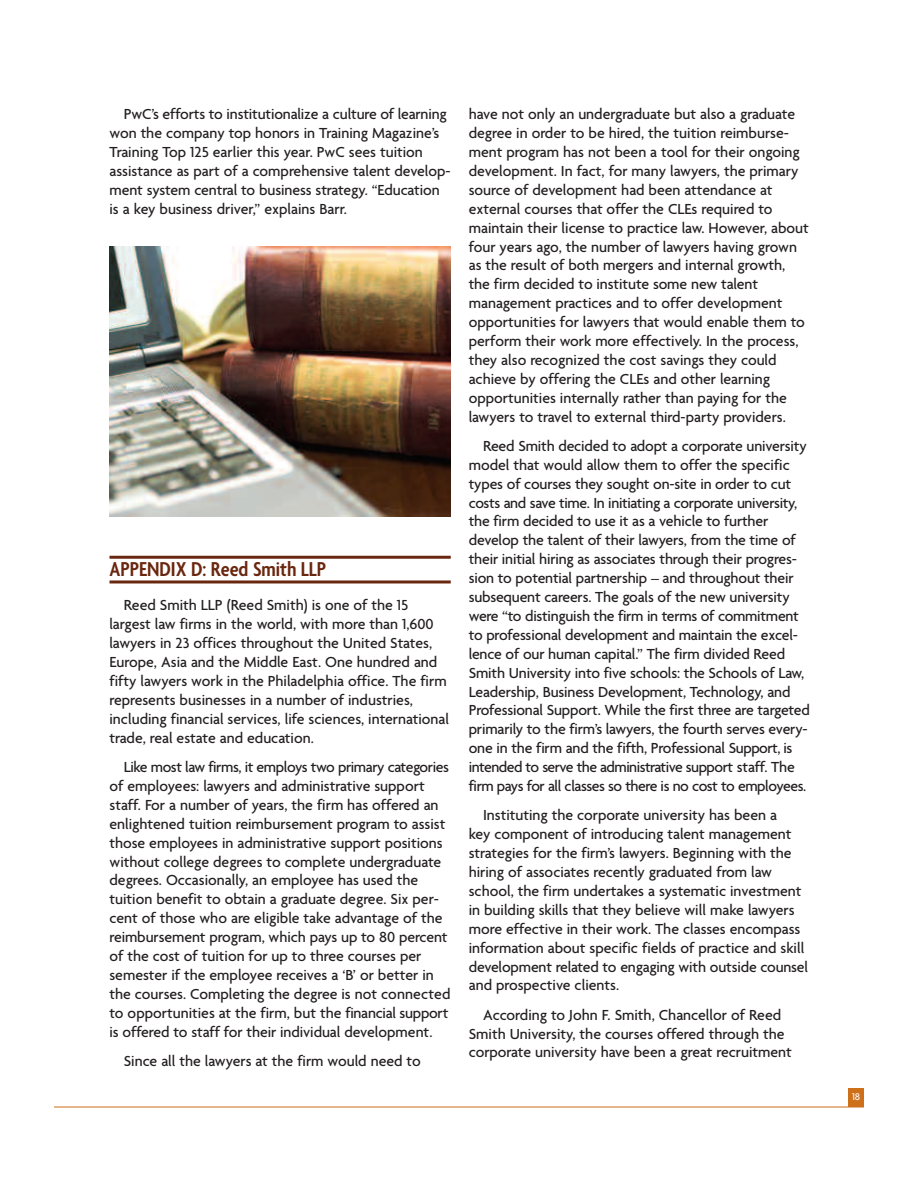
<style>
.page{position:relative;width:918px;height:1188px;background:#fff}
.page>*{position:absolute;margin:0;border:0;box-sizing:border-box;transform-origin:0 0}
.t1{font:600 condensed 21.75px "Agenda";color:#6a270f}
.t2{font:500 15.75px/18.9px "Agenda";color:#231f20}
.t3{font:500 10.5px "Agenda";color:#fff}
</style>
<div class="page">
<hr style="left:54px;top:1107px;width:810px;height:1px;background:#ce6f19">
<div style="left:848px;top:1088px;width:16px;height:19px;background:#ce6f19"></div>
<hr style="left:110px;top:556px;width:341px;height:3px;background:#6a270f">
<hr style="left:110px;top:580px;width:341px;height:3px;background:#6a270f">
<img style="left:110px;top:247px;width:341px;height:270px">
<p class="t2" style="left:110px;top:104px;width:343px;text-indent:14px">PwC’s efforts to institutionalize a culture of learning won the company top honors in Training Magazine’s Training Top 125 earlier this year. PwC sees tuition assistance as part of a comprehensive talent develop&shy;ment system central to business strategy. “Education is a key business driver,” explains Barr.</p>
<h1 class="t1" style="left:110px;top:556px;width:218px">APPENDIX D: Reed Smith LLP</h1>
<p class="t2" style="left:110px;top:596px;width:341px;text-indent:14px">Reed Smith LLP (Reed Smith) is one of the 15 largest law firms in the world, with more than 1,600 lawyers in 23 offices throughout the United States, Europe, Asia and the Middle East. One hundred and fifty lawyers work in the Philadelphia office. The firm represents businesses in a number of industries, including financial services, life sciences, international trade, real estate and education.</p>
<p class="t2" style="left:110px;top:757px;width:343px;text-indent:14px">Like most law firms, it employs two primary categories of employees: lawyers and administrative support staff. For a number of years, the firm has offered an enlightened tuition reimbursement program to assist those employees in administrative support positions without college degrees to complete undergraduate degrees. Occasionally, an employee has used the tuition benefit to obtain a graduate degree. Six per&shy;cent of those who are eligible take advantage of the reimbursement program, which pays up to 80 percent of the cost of tuition for up to three courses per semester if the employee receives a ‘B’ or better in the courses. Completing the degree is not connected to opportunities at the firm, but the financial support is offered to staff for their individual development.</p>
<p class="t2" style="left:124px;top:1051px;width:299px">Since all the lawyers at the firm would need to</p>
<p class="t2" style="left:469px;top:104px;width:342px">have not only an undergraduate but also a graduate degree in order to be hired, the tuition reimburse&shy;ment program has not been a tool for their ongoing development. In fact, for many lawyers, the primary source of development had been attendance at external courses that offer the CLEs required to maintain their license to practice law. However, about four years ago, the number of lawyers having grown as the result of both mergers and internal growth, the firm decided to institute some new talent management practices and to offer development opportunities for lawyers that would enable them to perform their work more effectively. In the process, they also recognized the cost savings they could achieve by offering the CLEs and other learning opportunities internally rather than paying for the lawyers to travel to external third-party providers.</p>
<p class="t2" style="left:469px;top:436px;width:343px;text-indent:14px">Reed Smith decided to adopt a corporate university model that would allow them to offer the specific types of courses they sought on-site in order to cut costs and save time. In initiating a corporate university, the firm decided to use it as a vehicle to further develop the talent of their lawyers, from the time of their initial hiring as associates through their progres&shy;sion to potential partnership – and throughout their subsequent careers. The goals of the new university were “to distinguish the firm in terms of commitment to professional development and maintain the excel&shy;lence of our human capital.” The firm divided Reed Smith University into five schools: the Schools of Law, Leadership, Business Development, Technology, and Professional Support. While the first three are targeted primarily to the firm’s lawyers, the fourth serves every&shy;one in the firm and the fifth, Professional Support, is intended to serve the administrative support staff. The firm pays for all classes so there is no cost to employees.</p>
<p class="t2" style="left:469px;top:805px;width:341px;text-indent:14px">Instituting the corporate university has been a<br>key component of introducing talent management strategies for the firm’s lawyers. Beginning with the hiring of associates recently graduated from law school, the firm undertakes a systematic investment in building skills that they believe will make lawyers more effective in their work. The classes encompass information about specific fields of practice and skill development related to engaging with outside counsel and prospective clients.</p>
<p class="t2" style="left:469px;top:1005px;width:325px;text-align:center">According to John F. Smith, Chancellor of Reed<br>Smith University, the courses offered through the corporate university have been a great recruitment</p>
<p class="t3" style="left:852px;top:1090px;width:10px">18</p>
</div>
